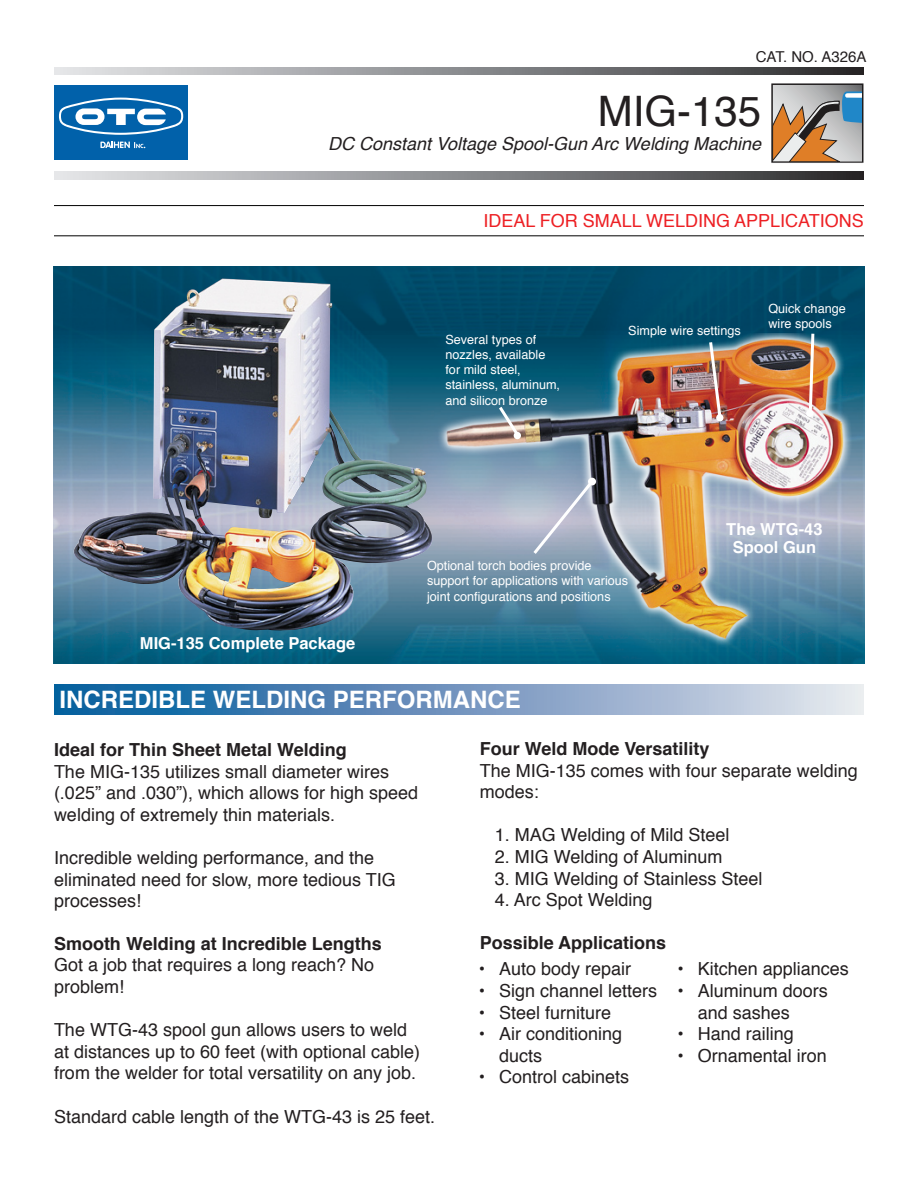
<style>
.page{position:relative;width:918px;height:1188px;background:#fff}
.page>*{position:absolute;margin:0;border:0;box-sizing:border-box;transform-origin:0 0}
.t1{font:42px "Helvetica";color:#231f20}
.t2{font:700 24px "Helvetica";color:#fff}
.t3{font:18px/21.6px "Helvetica";color:#231f20}
.t4{font:700 18px "Helvetica";color:#231f20}
.t5{font:italic 18px "Helvetica";color:#231f20}
.t6{font:18px "Helvetica";color:#ed2024}
.t7{font:700 16.5px/18px "Helvetica";color:#fff;text-align:center}
.t8{font:15px "Helvetica";color:#231f20}
.t9{font:12.6px/15.1px "Helvetica";color:#fff}
</style>
<div class="page">
<img style="left:54px;top:266px;width:811px;height:398px">
<div style="left:772px;top:84px;width:91px;height:78px;background:linear-gradient(to right,#e0e1e1,#727375)"></div>
<div style="left:771px;top:83px;width:92px;height:80px;border:2px solid #201d1e"></div>
<svg style="left:772px;top:91px;width:90px;height:71px"></svg>
<img style="left:432px;top:333px;width:432px;height:317px">
<img style="left:72px;top:278px;width:361px;height:354px">
<hr style="left:54px;top:236px;width:810px;height:1px;background:#000">
<hr style="left:54px;top:205px;width:810px;height:1px;background:#000">
<div style="left:54px;top:86px;width:134px;height:74px;background:#0161aa"></div>
<svg style="left:59px;top:98px;width:124px;height:37px"></svg>
<svg style="left:100px;top:141px;width:45px;height:8px"></svg>
<div style="left:54px;top:684px;width:810px;height:31px;background:linear-gradient(to right,#005498,#e7e0eb)"></div>
<svg style="left:496px;top:403px;width:26px;height:37px"></svg>
<div style="left:514px;top:432px;width:7px;height:7px;background:#fff;border-radius:50%"></div>
<svg style="left:530px;top:478px;width:66px;height:79px"></svg>
<div style="left:588px;top:478px;width:8px;height:7px;background:#fff;border-radius:50%"></div>
<svg style="left:707px;top:339px;width:16px;height:82px"></svg>
<div style="left:716px;top:414px;width:8px;height:7px;background:#fff;border-radius:50%"></div>
<svg style="left:807px;top:331px;width:9px;height:85px"></svg>
<div style="left:806px;top:410px;width:7px;height:7px;background:#fff;border-radius:50%"></div>
<svg style="left:54px;top:67px;width:810px;height:8px"></svg>
<svg style="left:54px;top:172px;width:810px;height:7px"></svg>
<p class="t8" style="left:756px;top:51px;width:112px">CAT. NO. A326A</p>
<h1 class="t1" style="left:598px;top:94px;width:165px">MIG-135</h1>
<p class="t5" style="left:328px;top:137px;width:434px">DC Constant Voltage Spool-Gun Arc Welding Machine</p>
<p class="t6" style="left:484px;top:213px;width:382px">IDEAL FOR SMALL WELDING APPLICATIONS</p>
<p class="t9" style="left:445px;top:333px;width:116px">Several types of nozzles, available for mild steel, stainless, aluminum, and silicon bronze</p>
<p class="t9" style="left:628px;top:324px;width:114px">Simple wire settings</p>
<p class="t9" style="left:768px;top:302px;width:79px">Quick change wire spools</p>
<p class="t7" style="left:726px;top:521px;width:98px">The WTG-43<br>Spool Gun</p>
<p class="t7" style="left:140px;top:635px;width:217px">MIG-135 Complete Package</p>
<p class="t9" style="left:427px;top:559px;width:203px">Optional torch bodies provide support for applications with various joint configurations and positions</p>
<h2 class="t2" style="left:59px;top:690px;width:463px">INCREDIBLE WELDING PERFORMANCE</h2>
<p class="t4" style="left:54px;top:742px;width:294px">Ideal for Thin Sheet Metal Welding</p>
<p class="t3" style="left:54px;top:762px;width:366px">The MIG-135 utilizes small diameter wires (.025” and .030”), which allows for high speed welding of extremely thin materials.</p>
<p class="t3" style="left:54px;top:848px;width:343px">Incredible welding performance, and the eliminated need for slow, more tedious TIG processes!</p>
<p class="t4" style="left:54px;top:936px;width:329px">Smooth Welding at Incredible Lengths</p>
<p class="t3" style="left:54px;top:956px;width:322px">Got a job that requires a long reach? No problem!</p>
<p class="t3" style="left:54px;top:1021px;width:368px">The WTG-43 spool gun allows users to weld at distances up to 60 feet (with optional cable) from the welder for total versatility on any job.</p>
<p class="t3" style="left:54px;top:1107px;width:383px">Standard cable length of the WTG-43 is 25 feet.</p>
<p class="t4" style="left:480px;top:741px;width:231px">Four Weld Mode Versatility</p>
<p class="t3" style="left:480px;top:761px;width:380px">The MIG-135 comes with four separate welding modes:</p>
<p class="t3" style="left:495px;top:826px;width:236px">1. MAG Welding of Mild Steel</p>
<p class="t3" style="left:495px;top:847px;width:229px">2. MIG Welding of Aluminum</p>
<p class="t3" style="left:495px;top:869px;width:269px">3. MIG Welding of Stainless Steel</p>
<p class="t3" style="left:495px;top:891px;width:159px">4. Arc Spot Welding</p>
<p class="t4" style="left:480px;top:936px;width:188px">Possible Applications</p>
<p class="t3" style="left:479px;top:960px;width:154px">• Auto body repair</p>
<p class="t3" style="left:479px;top:981px;width:180px">• Sign channel letters</p>
<p class="t3" style="left:479px;top:1003px;width:134px">• Steel furniture</p>
<p class="t3" style="left:499px;top:1024px;width:125px;text-indent:-20px">• Air conditioning ducts</p>
<p class="t3" style="left:479px;top:1068px;width:152px">• Control cabinets</p>
<p class="t3" style="left:678px;top:960px;width:173px">• Kitchen appliances</p>
<p class="t3" style="left:698px;top:981px;width:132px;text-indent:-20px">• Aluminum doors and sashes</p>
<p class="t3" style="left:678px;top:1024px;width:118px">• Hand railing</p>
<p class="t3" style="left:678px;top:1046px;width:151px">• Ornamental iron</p>
</div>
